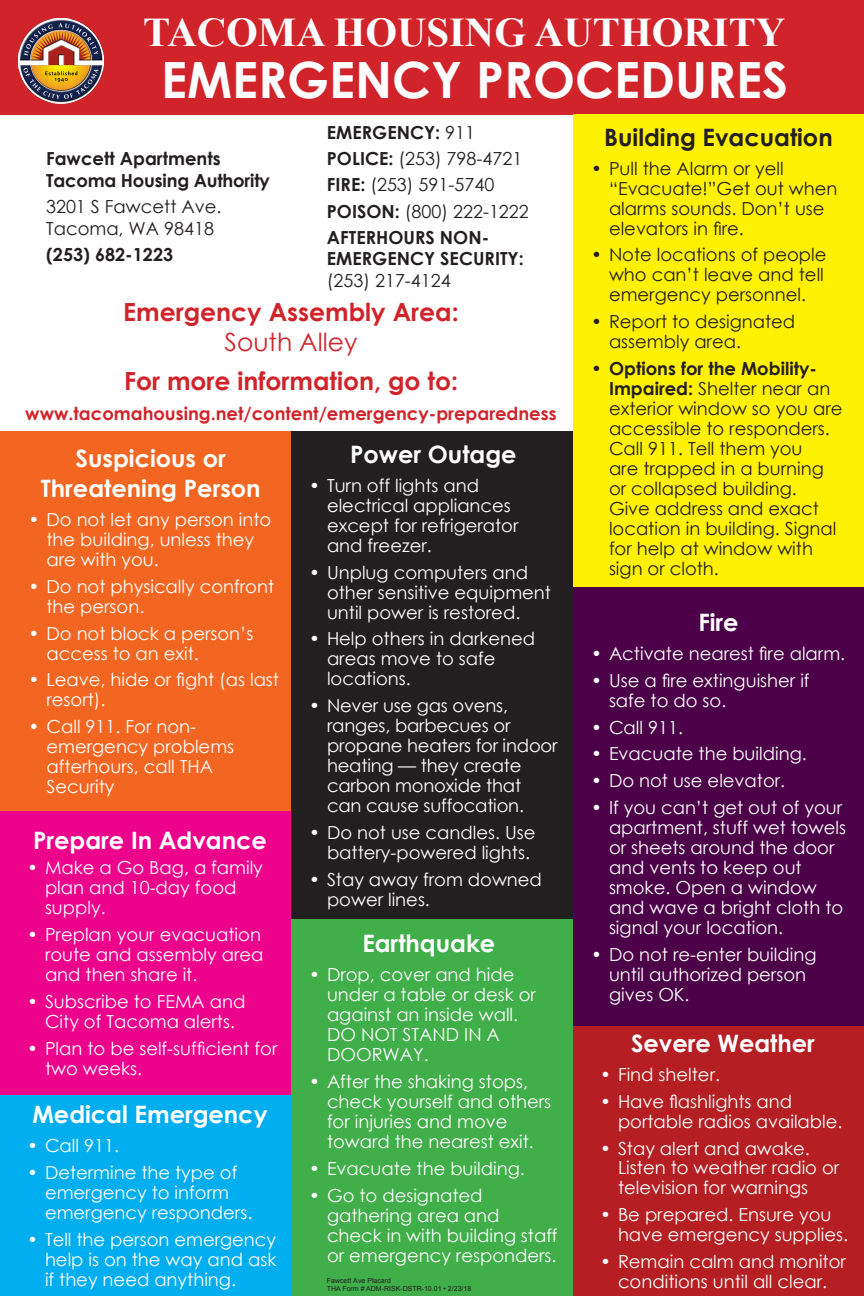
<style>
.page{position:relative;width:864px;height:1296px;background:#fff}
.page>*{position:absolute;margin:0;border:0;box-sizing:border-box;transform-origin:0 0}
.t1{font:700 50px "Century Gothic";color:#fff}
.t2{font:700 40.75px "Times New Roman";color:#fff}
.bullet{font:700 25px/30px "Century Gothic";color:#d1232a;text-align:center}
.heading_2{font:700 24px/30px "Century Gothic";color:#fff;text-align:center}
.t3{font:700 24px "Century Gothic";color:#231f20}
.t4{font:18px/20px "Century Gothic";color:#fff}
.bullet-2{font:18px/20px "Century Gothic";color:#231f20}
.bullet-3{font:700 18px/21.6px "Century Gothic";color:#231f20}
.bullet-4{font:700 18px "Century Gothic";color:#d1232a}
.t5{font:7px/8.4px "Arial";color:#231f20}
.s1{font-weight:700}
.s2{font-weight:400}
</style>
<div class="page">
<div style="left:0;top:0;width:864px;height:115px;background:#d1232a"></div>
<div style="left:573px;top:115px;width:291px;height:475px;background:#fff101"></div>
<div style="left:0;top:1086px;width:291px;height:210px;background:#00aeef"></div>
<div style="left:573px;top:588px;width:291px;height:438px;background:#4b0048"></div>
<div style="left:291px;top:918px;width:282px;height:378px;background:#40ae49"></div>
<div style="left:291px;top:431px;width:282px;height:488px;background:#231f20"></div>
<div style="left:0;top:431px;width:291px;height:380px;background:#f36621"></div>
<div style="left:573px;top:1026px;width:291px;height:270px;background:#b51f23"></div>
<img style="left:18px;top:18px;width:85px;height:86px">
<div style="left:0;top:811px;width:291px;height:284px;background:#ed028c"></div>
<p class="t2" style="left:143px;top:4px;width:644px">TACOMA HOUSING AUTHORITY</p>
<p class="t1" style="left:161px;top:42px;width:628px">EMERGENCY PROCEDURES</p>
<p class="t3" style="left:604px;top:119px;width:230px">Building Evacuation</p>
<p class="bullet-2" style="left:609px;top:158px;width:230px;text-indent:-18px">• Pull the Alarm or yell “Evacuate!”Get out when alarms sounds. Don’t use elevators in fire.</p>
<p class="bullet-2" style="left:609px;top:245px;width:219px;text-indent:-18px">• Note locations of people who can’t leave and tell emergency personnel.</p>
<p class="bullet-2" style="left:609px;top:311px;width:188px;text-indent:-18px">• Report to designated assembly area.</p>
<p class="bullet-2" style="left:609px;top:358px;width:235px;text-indent:-18px"><span class="s1">• Options for the Mobility-<br>Impaired:</span> Shelter near an exterior window so you are accessible to responders.<br>Call 911. Tell them you<br>are trapped in a burning or collapsed building.<br>Give address and exact location in building. Signal for help at window with sign or cloth.</p>
<p class="bullet-3" style="left:327px;top:121px;width:150px">EMERGENCY: <span class="s2">911</span></p>
<p class="bullet-2" style="left:327px;top:149px;width:197px"><span class="s1">POLICE:</span> (253) 798-4721</p>
<p class="bullet-2" style="left:327px;top:175px;width:169px"><span class="s1">FIRE:</span> (253) 591-5740</p>
<p class="bullet-2" style="left:327px;top:201px;width:204px"><span class="s1">POISON:</span> (800) 222-1222</p>
<p class="bullet-3" style="left:327px;top:226px;width:198px">AFTERHOURS NON-<br>EMERGENCY SECURITY: <span class="s2">(253) 217-4124</span></p>
<p class="bullet" style="left:123px;top:296px;width:337px">Emergency Assembly Area:<br><span class="s2">South Alley</span></p>
<p class="bullet" style="left:124px;top:365px;width:336px">For more information, go to:</p>
<p class="bullet-4" style="left:25px;top:400px;width:533px">www.tacomahousing.net/content/emergency-preparedness</p>
<p class="heading_2" style="left:41px;top:442px;width:221px">Suspicious or<br>Threatening Person</p>
<p class="t4" style="left:46px;top:509px;width:226px;text-indent:-18px">• Do not let any person into the building, unless they are with you.</p>
<p class="t4" style="left:46px;top:576px;width:229px;text-indent:-18px">• Do not physically confront the person.</p>
<p class="t4" style="left:46px;top:623px;width:209px;text-indent:-18px">• Do not block a person’s access to an exit.</p>
<p class="t4" style="left:46px;top:670px;width:234px;text-indent:-18px">• Leave, hide or fight (as last resort).</p>
<p class="t4" style="left:46px;top:716px;width:189px;text-indent:-18px">• Call 911. For non&shy;emergency problems afterhours, call THA<br>Security</p>
<p class="bullet-3" style="left:46px;top:147px;width:176px">Fawcett Apartments</p>
<p class="bullet-3" style="left:46px;top:169px;width:225px">Tacoma Housing Authority</p>
<p class="bullet-2" style="left:46px;top:196px;width:177px">3201 S Fawcett Ave.</p>
<p class="bullet-2" style="left:46px;top:218px;width:169px">Tacoma, WA 98418</p>
<p class="bullet-3" style="left:46px;top:243px;width:129px">(253) 682-1223</p>
<p class="heading_2" style="left:350px;top:438px;width:168px">Power Outage</p>
<p class="t4" style="left:327px;top:475px;width:193px;text-indent:-18px">• Turn off lights and electrical appliances except for refrigerator and freezer.</p>
<p class="t4" style="left:327px;top:562px;width:226px;text-indent:-18px">• Unplug computers and other sensitive equipment until power is restored.</p>
<p class="t4" style="left:327px;top:629px;width:210px;text-indent:-18px">• Help others in darkened areas move to safe locations.</p>
<p class="t4" style="left:327px;top:695px;width:232px;text-indent:-18px">• Never use gas ovens, ranges, barbecues or propane heaters for indoor heating — they create carbon monoxide that can cause suffocation.</p>
<p class="t4" style="left:327px;top:822px;width:210px;text-indent:-18px">• Do not use candles. Use battery-powered lights.</p>
<p class="t4" style="left:327px;top:869px;width:216px;text-indent:-18px">• Stay away from downed power lines.</p>
<p class="heading_2" style="left:698px;top:606px;width:42px">Fire</p>
<p class="t4" style="left:591px;top:643px;width:256px">• Activate nearest fire alarm.</p>
<p class="t4" style="left:609px;top:670px;width:202px;text-indent:-18px">• Use a fire extinguisher if safe to do so.</p>
<p class="t4" style="left:591px;top:717px;width:94px">• Call 911.</p>
<p class="t4" style="left:591px;top:744px;width:217px">• Evacuate the building.</p>
<p class="t4" style="left:591px;top:770px;width:196px">• Do not use elevator.</p>
<p class="t4" style="left:609px;top:797px;width:239px;text-indent:-18px">• If you can’t get out of your apartment, stuff wet towels or sheets around the door and vents to keep out smoke. Open a window and wave a bright cloth to signal your location.</p>
<p class="t4" style="left:609px;top:944px;width:209px;text-indent:-18px">• Do not re-enter building until authorized person gives OK.</p>
<p class="heading_2" style="left:33px;top:825px;width:235px">Prepare In Advance</p>
<p class="t4" style="left:45px;top:858px;width:219px;text-indent:-18px">• Make a Go Bag, a family plan and 10-day food supply.</p>
<p class="t4" style="left:45px;top:924px;width:220px;text-indent:-18px">• Preplan your evacuation route and assembly area and then share it.</p>
<p class="t4" style="left:27px;top:991px;width:220px;text-align:center">• Subscribe to FEMA and<br>City of Tacoma alerts.</p>
<p class="t4" style="left:45px;top:1038px;width:234px;text-indent:-18px">• Plan to be self-sufficient for two weeks.</p>
<p class="heading_2" style="left:362px;top:928px;width:134px">Earthquake</p>
<p class="t4" style="left:327px;top:965px;width:211px;text-indent:-18px">• Drop, cover and hide under a table or desk or against an inside wall.<br>DO NOT STAND IN A<br>DOORWAY.</p>
<p class="t4" style="left:327px;top:1071px;width:226px;text-indent:-18px">• After the shaking stops, check yourself and others for injuries and move toward the nearest exit.</p>
<p class="t4" style="left:309px;top:1158px;width:217px">• Evacuate the building.</p>
<p class="t4" style="left:327px;top:1185px;width:232px;text-indent:-18px">• Go to designated gathering area and check in with building staff or emergency responders.</p>
<p class="heading_2" style="left:631px;top:1027px;width:185px">Severe Weather</p>
<p class="t4" style="left:600px;top:1064px;width:122px">• Find shelter.</p>
<p class="t4" style="left:618px;top:1091px;width:226px;text-indent:-18px">• Have flashlights and portable radios available.</p>
<p class="t4" style="left:618px;top:1138px;width:223px;text-indent:-18px">• Stay alert and awake.<br>Listen to weather radio or television for warnings</p>
<p class="t4" style="left:618px;top:1204px;width:232px;text-indent:-18px">• Be prepared. Ensure you have emergency supplies.</p>
<p class="t4" style="left:600px;top:1251px;width:247px;text-align:center">• Remain calm and monitor conditions until all clear.</p>
<p class="heading_2" style="left:32px;top:1098px;width:237px">Medical Emergency</p>
<p class="t4" style="left:27px;top:1135px;width:94px">• Call 911.</p>
<p class="t4" style="left:45px;top:1162px;width:209px;text-indent:-18px">• Determine the type of emergency to inform emergency responders.</p>
<p class="t4" style="left:45px;top:1229px;width:233px;text-align:justify;text-indent:-18px">• Tell the person emergency help is on the way and ask if they need anything.</p>
<p class="t5" style="left:327px;top:1277px;width:146px">Fawcett Ave Placard<br>THA Form # ADM-RISK-DSTR-10.01 • 2/23/18</p>
</div>
